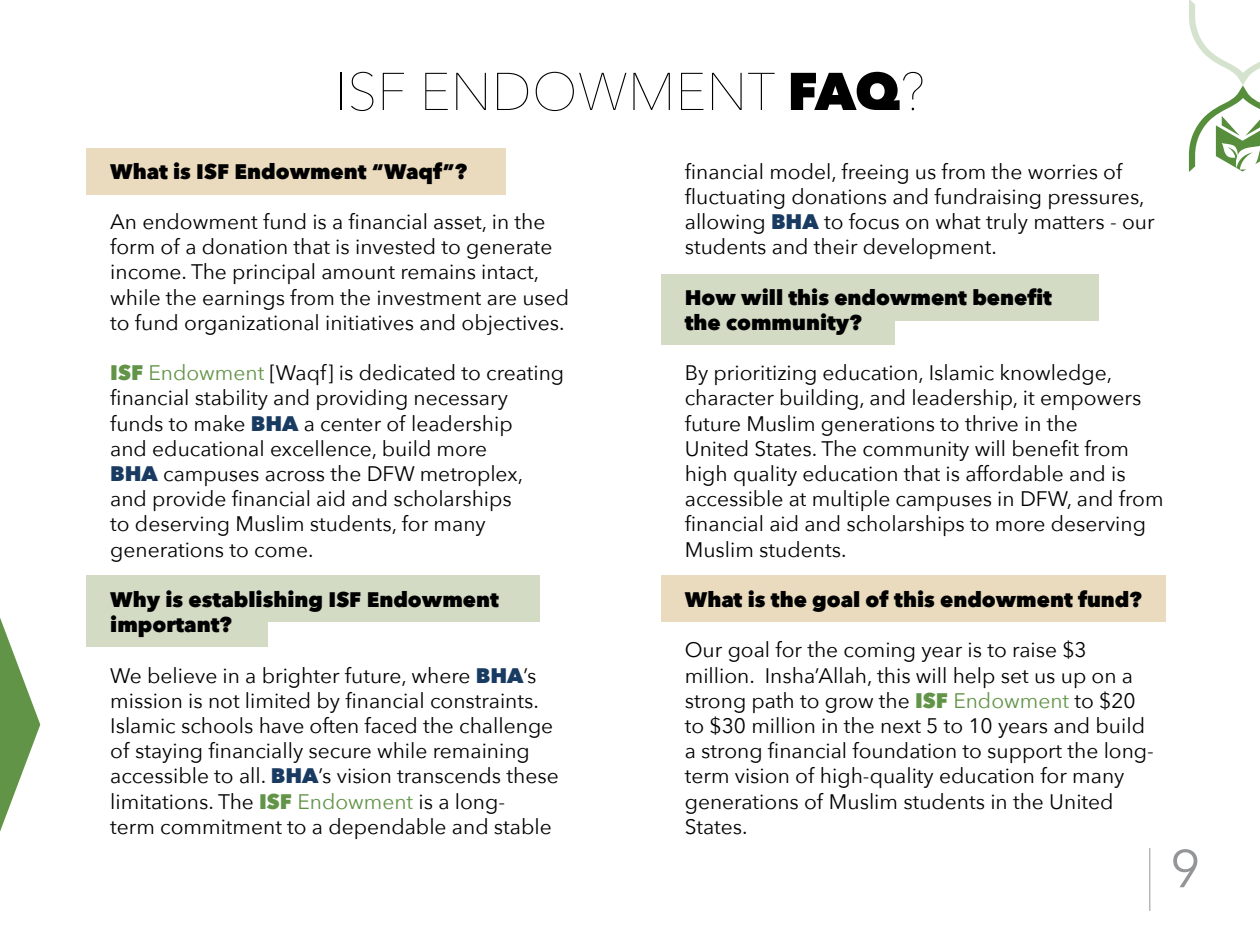
<style>
.page{position:relative;width:1260px;height:945px;background:#fff}
.page>*{position:absolute;margin:0;border:0;box-sizing:border-box;transform-origin:0 0}
.t1{font:200 52.5px "Avenir Next";color:#000}
.t2{font:52.5px "Avenir Next";color:#939598}
.t3{font:21px/25.2px "Avenir Next";color:#000}
.t4{font:800 21px/25.2px "Avenir Next";color:#000}
.s1{font-weight:800}
.s2{font-weight:800;color:#629448}
.s3{color:#629448}
.s4{font-weight:800;color:#193b62}
</style>
<div class="page">
<div style="left:661px;top:274px;width:438px;height:46px;background:#d3dbc5"></div>
<div style="left:661px;top:298px;width:234px;height:47px;background:#d3dbc5"></div>
<div style="left:661px;top:576px;width:505px;height:46px;background:#eadbbf"></div>
<div style="left:86px;top:148px;width:420px;height:46px;background:#eadbbf"></div>
<div style="left:86px;top:576px;width:453px;height:46px;background:#d3dbc5"></div>
<div style="left:86px;top:600px;width:182px;height:46px;background:#d3dbc5"></div>
<svg style="left:0;top:618px;width:40px;height:214px"></svg>
<svg style="left:1189px;top:0;width:71px;height:172px"></svg>
<hr style="left:1149px;top:848px;width:1px;height:63px;background:#939598">
<h1 class="t1" style="left:335px;top:47px;width:592px">ISF ENDOWMENT <span class="s1">FAQ</span>?</h1>
<p class="t4" style="left:110px;top:158px;width:358px">What is ISF Endowment “Waqf”?</p>
<p class="t3" style="left:110px;top:208px;width:461px">An endowment fund is a financial asset, in the form of a donation that is invested to generate income. The principal amount remains intact, while the earnings from the investment are used to fund organizational initiatives and objectives.</p>
<p class="t3" style="left:110px;top:359px;width:455px"><span class="s2">ISF</span> <span class="s3">Endowment</span> [Waqf] is dedicated to creating financial stability and providing necessary funds to make <span class="s4">BHA</span> a center of leadership<br>and educational excellence, build more<br><span class="s4">BHA</span> campuses across the DFW metroplex, and provide financial aid and scholarships<br>to deserving Muslim students, for many generations to come.</p>
<p class="t4" style="left:110px;top:587px;width:390px">Why is establishing ISF Endowment important?</p>
<p class="t3" style="left:110px;top:662px;width:450px">We believe in a brighter future, where <span class="s4">BHA</span>’s mission is not limited by financial constraints.<br>Islamic schools have often faced the challenge of staying financially secure while remaining accessible to all. <span class="s4">BHA</span>’s vision transcends these limitations. The <span class="s2">ISF</span> <span class="s3">Endowment</span> is a long-<br>term commitment to a dependable and stable</p>
<p class="t3" style="left:685px;top:158px;width:471px">financial model, freeing us from the worries of fluctuating donations and fundraising pressures, allowing <span class="s4">BHA</span> to focus on what truly matters - our students and their development.</p>
<p class="t4" style="left:685px;top:284px;width:369px">How will this endowment benefit the community?</p>
<p class="t3" style="left:685px;top:359px;width:480px">By prioritizing education, Islamic knowledge, character building, and leadership, it empowers future Muslim generations to thrive in the<br>United States. The community will benefit from high quality education that is affordable and is accessible at multiple campuses in DFW, and from financial aid and scholarships to more deserving Muslim students.</p>
<p class="t4" style="left:685px;top:587px;width:459px">What is the goal of this endowment fund?</p>
<p class="t3" style="left:685px;top:636px;width:471px">Our goal for the coming year is to raise $3 million. Insha’Allah, this will help set us up on a strong path to grow the <span class="s2">ISF</span> <span class="s3">Endowment</span> to $20 to $30 million in the next 5 to 10 years and build a strong financial foundation to support the long&shy;term vision of high-quality education for many generations of Muslim students in the United States.</p>
<h1 class="t2" style="left:1170px;top:825px;width:32px">9</h1>
</div>
